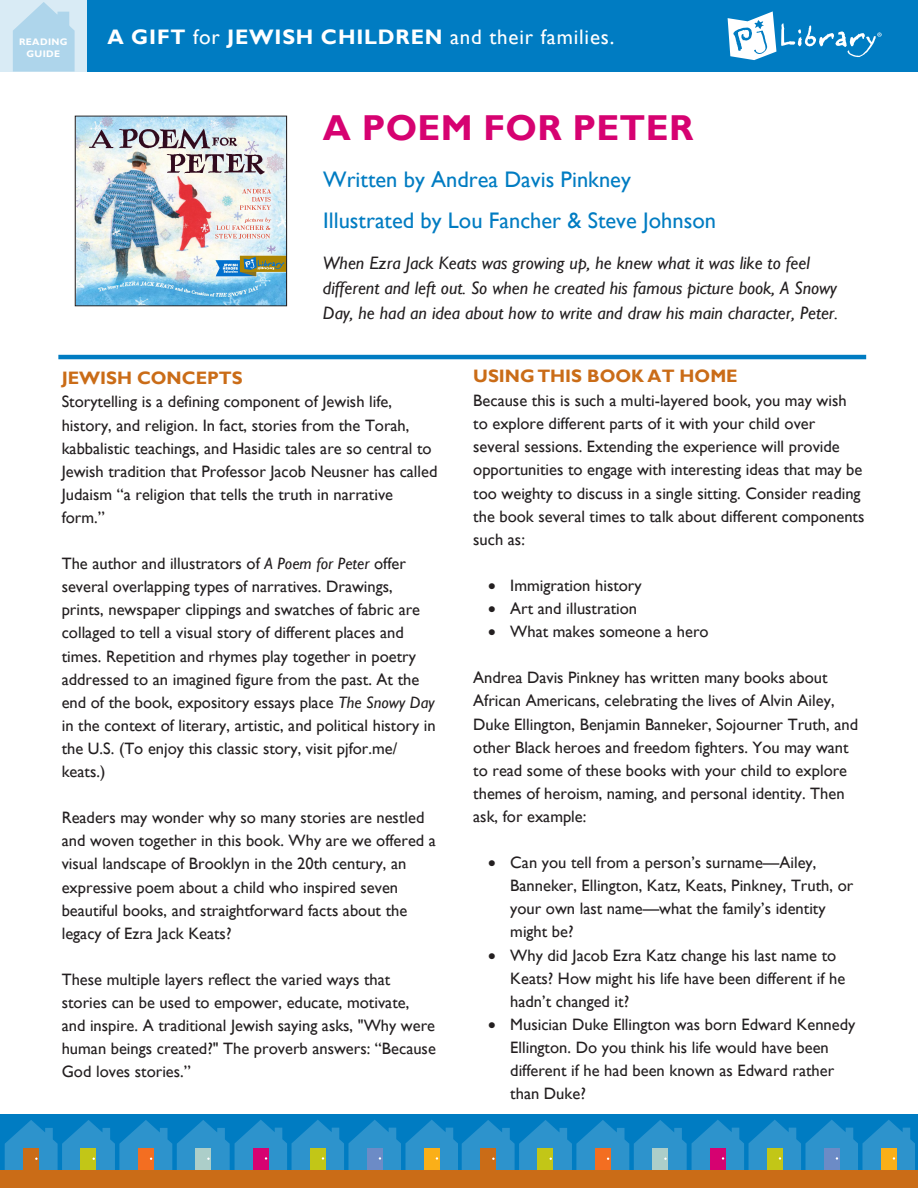
<style>
.page{position:relative;width:918px;height:1188px;background:#fff}
.page>*{position:absolute;margin:0;border:0;box-sizing:border-box;transform-origin:0 0}
.t1{font:700 36px "Gill Sans";letter-spacing:.01em;color:#d60271}
.t2{font:22.5px/40.8px "Gill Sans";color:#007cc2}
.t3{font:21px "Gill Sans";letter-spacing:.04em;color:#fff}
.t4{font:italic 18px/25.2px "Gill Sans";color:#231f20}
.t5{font:700 18px "Gill Sans";color:#ca6c17}
.t6{font:16.5px/23.1px "Gill Sans";color:#231f20}
.t7{font:700 9.45px/11.9px "Gill Sans";color:#fff;text-align:right}
.s1{font-weight:700}
.s2{font-style:italic}
</style>
<div class="page">
<img style="left:77px;top:118px;width:208px;height:186px">
<div style="left:75px;top:116px;width:212px;height:190px;border:1px solid #231f20"></div>
<hr style="left:58px;top:355px;width:808px;height:4px;background:#007cc2">
<div style="left:87px;top:0;width:831px;height:72px;background:#007cc2"></div>
<div style="left:6px;top:1114px;width:452px;height:57px;background:#007cc2"></div>
<div style="left:463px;top:1114px;width:452px;height:57px;background:#007cc2"></div>
<svg style="left:5px;top:1120px;width:910px;height:50px"></svg>
<div style="left:0;top:1170px;width:918px;height:18px;background:#ca6c17"></div>
<svg style="left:728px;top:11px;width:154px;height:49px"></svg>
<div style="left:0;top:0;width:87px;height:72px;background:#d9ebf5"></div>
<svg style="left:13px;top:2px;width:62px;height:70px"></svg>
<p class="t7" style="left:19px;top:37px;width:15px">READING<br>GUIDE</p>
<p class="t3" style="left:107px;top:25px;width:509px"><span class="s1">A GI FT</span> for <span class="s1">JEWISH CHILDREN</span> and their families.</p>
<h1 class="t1" style="left:323px;top:106px;width:372px">A POEM FOR PETER</h1>
<h2 class="t2" style="left:323px;top:159px;width:394px">Written by Andrea Davis Pinkney<br>Illustrated by Lou Fancher &amp; Steve Johnson</h2>
<p class="t4" style="left:323px;top:251px;width:517px">When Ezra Jack Keats was growing up, he knew what it was like to feel different and left out. So when he created his famous picture book, A Snowy<br>Day, he had an idea about how to write and draw his main character, Peter.</p>
<p class="t5" style="left:62px;top:367px;width:183px">JEWISH CONCEPTS</p>
<p class="t6" style="left:62px;top:391px;width:377px">Storytelling is a defining component of Jewish life, history, and religion. In fact, stories from the Torah, kabbalistic teachings, and Hasidic tales are so central to Jewish tradition that Professor Jacob Neusner has called Judaism “a religion that tells the truth in narrative form.”</p>
<p class="t6" style="left:62px;top:552px;width:376px">The author and illustrators of <span class="s2">A Poem for Peter</span> offer several overlapping types of narratives. Drawings, prints, newspaper clippings and swatches of fabric are collaged to tell a visual story of different places and times. Repetition and rhymes play together in poetry addressed to an imagined figure from the past. At the end of the book, expository essays place <span class="s2">The Snowy Day </span>in the context of literary, artistic, and political history in the U.S. (To enjoy this classic story, visit pjfor.me/ keats.)</p>
<p class="t6" style="left:62px;top:806px;width:376px">Readers may wonder why so many stories are nestled and woven together in this book. Why are we offered a visual landscape of Brooklyn in the 20th century, an expressive poem about a child who inspired seven beautiful books, and straightforward facts about the legacy of Ezra Jack Keats?</p>
<p class="t6" style="left:62px;top:968px;width:376px">These multiple layers reflect the varied ways that stories can be used to empower, educate, motivate, and inspire. A traditional Jewish saying asks, "Why were human beings created?" The proverb answers: “Because God loves stories.”</p>
<p class="t5" style="left:473px;top:365px;width:266px">USING THIS BOOK AT HOME</p>
<p class="t6" style="left:473px;top:389px;width:393px">Because this is such a multi-layered book, you may wish to explore different parts of it with your child over several sessions. Extending the experience will provide opportunities to engage with interesting ideas that may be too weighty to discuss in a single sitting. Consider reading the book several times to talk about different components such as:</p>
<p class="t6" style="left:488px;top:574px;width:155px">• Immigration history</p>
<p class="t6" style="left:488px;top:597px;width:150px">• Art and illustration</p>
<p class="t6" style="left:488px;top:620px;width:222px">• What makes someone a hero</p>
<p class="t6" style="left:473px;top:667px;width:386px">Andrea Davis Pinkney has written many books about African Americans, celebrating the lives of Alvin Ailey, Duke Ellington, Benjamin Banneker, Sojourner Truth, and other Black heroes and freedom fighters. You may want to read some of these books with your child to explore themes of heroism, naming, and personal identity. Then ask, for example:</p>
<p class="t6" style="left:510px;top:851px;width:345px;text-indent:-22px">• Can you tell from a person’s surname—Ailey, Banneker, Ellington, Katz, Keats, Pinkney, Truth, or your own last name—what the family’s identity might be?</p>
<p class="t6" style="left:510px;top:944px;width:336px;text-indent:-22px">• Why did Jacob Ezra Katz change his last name to<br>Keats? How might his life have been different if he hadn’t changed it?</p>
<p class="t6" style="left:510px;top:1013px;width:347px;text-indent:-22px">• Musician Duke Ellington was born Edward Kennedy Ellington. Do you think his life would have been different if he had been known as Edward rather than Duke?</p>
</div>
